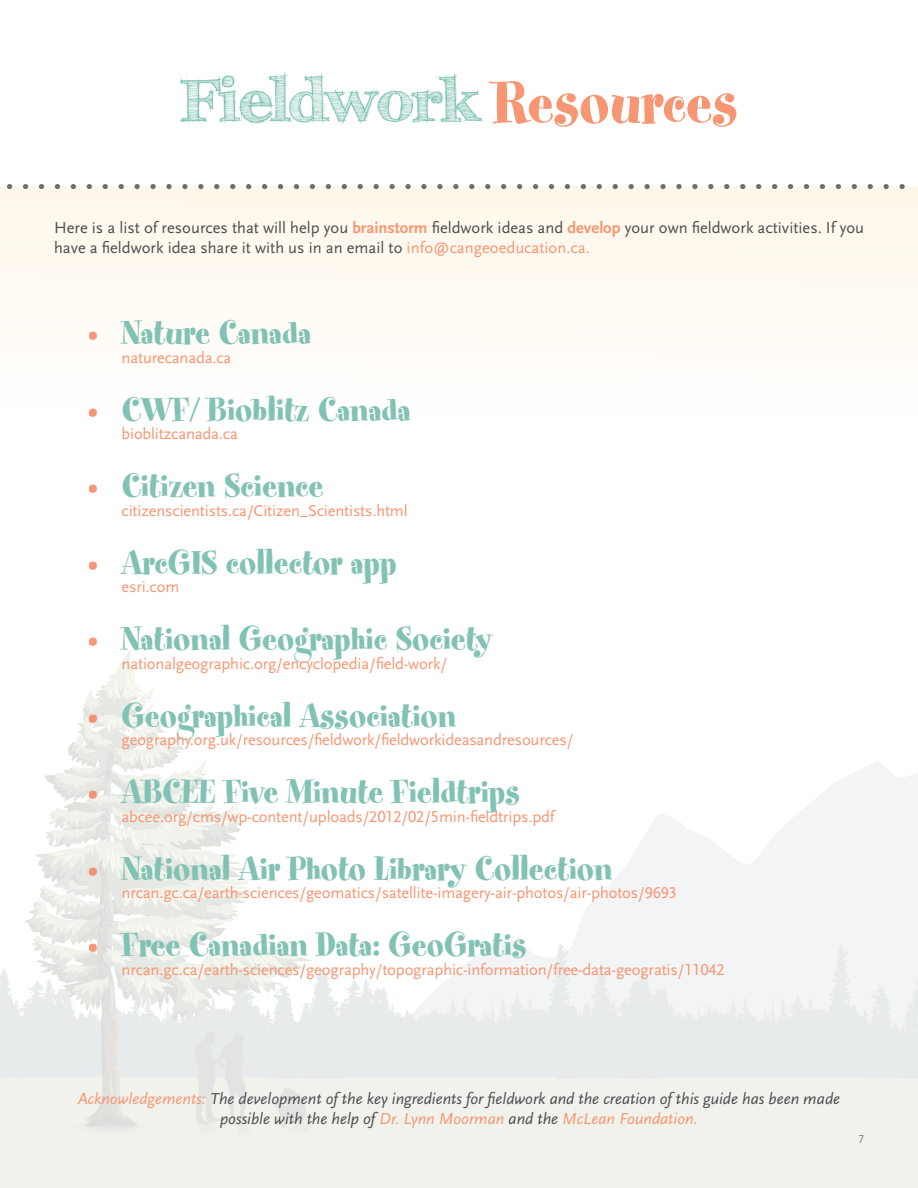
<style>
.page{position:relative;width:918px;height:1188px;background:#fff}
.page>*{position:absolute;margin:0;border:0;box-sizing:border-box;transform-origin:0 0}
.t1{font:700 60px "FFF Tusj";color:#81c2b4}
.t2{font:37.5px "Spumoni LP";color:#81c2b4}
.t3{font:37.5px/76.5px "Spumoni LP";color:#f58560;text-align:justify}
.t4{font:16.5px "Scala Sans LF";letter-spacing:-.01em;color:#f79673}
.t5{font:16.5px/19.8px "Scala Sans LF";color:#4d4d4f}
.t6{font:italic 16.5px/19.8px "Scala Sans LF";color:#4d4d4f;text-align:center}
.t7{font:12px "Scala Sans LF";color:#818386}
.s1{font-family:"Spumoni LP";font-weight:400;font-size:66px;color:#f79673}
.s2{font-weight:700;color:#f79673}
.s3{color:#f79673}
</style>
<div class="page">
<svg style="left:493px;top:761px;width:425px;height:183px;fill:#f3f4f5"></svg>
<div style="left:0;top:1080px;width:918px;height:108px;background:#f0f2eb"></div>
<svg style="left:0;top:944px;width:918px;height:136px;fill:#e8ebeb"></svg>
<svg style="left:28px;top:903px;width:283px;height:117px;fill:#edefef"></svg>
<svg style="left:34px;top:651px;width:266px;height:358px"></svg>
<svg style="left:36px;top:669px;width:265px;height:339px"></svg>
<svg style="left:69px;top:709px;width:82px;height:430px"></svg>
<div style="left:195px;top:1031px;width:59px;height:107px;background:#e8ebe9"></div>
<svg style="left:275px;top:1087px;width:36px;height:47px"></svg>
<div style="left:0;top:186px;width:918px;height:232px;background:#fffaf3"></div>
<svg style="left:10px;top:184px;width:895px;height:5px"></svg>
<h1 class="t1" style="left:180px;top:65px;width:559px">Fieldwork <span class="s1">Resources</span></h1>
<p class="t5" style="left:54px;top:218px;width:812px">Here is a list of resources that will help you <span class="s2">brainstorm</span> fieldwork ideas and <span class="s2">develop</span> your own fieldwork activities. If you have a fieldwork idea share it with us in an email to <span class="s3">info@cangeoeducation.ca.</span></p>
<h2 class="t3" style="left:88px;top:297px;width:12px">• • • • • • • • •</h2>
<h2 class="t2" style="left:122px;top:314px;width:191px">Nature Canada</h2>
<p class="t4" style="left:122px;top:348px;width:111px">naturecanada.ca</p>
<h2 class="t2" style="left:122px;top:390px;width:290px">CWF/ Bioblitz Canada</h2>
<p class="t4" style="left:122px;top:425px;width:118px">bioblitzcanada.ca</p>
<h2 class="t2" style="left:122px;top:467px;width:204px">Citizen Science</h2>
<p class="t4" style="left:122px;top:501px;width:288px">citizenscientists.ca/Citizen_Scientists.html</p>
<h2 class="t2" style="left:122px;top:543px;width:277px">ArcGIS collector app</h2>
<p class="t4" style="left:122px;top:578px;width:59px">esri.com</p>
<h2 class="t2" style="left:122px;top:620px;width:372px">National Geographic Society</h2>
<p class="t4" style="left:122px;top:654px;width:327px">nationalgeographic.org/encyclopedia/field-work/</p>
<h2 class="t2" style="left:122px;top:696px;width:336px">Geographical Association</h2>
<p class="t4" style="left:122px;top:731px;width:453px">geography.org.uk/resources/fieldwork/fieldworkideasandresources/</p>
<h2 class="t2" style="left:122px;top:773px;width:400px">ABCEE Five Minute Fieldtrips</h2>
<p class="t4" style="left:122px;top:807px;width:434px">abcee.org/cms/wp-content/uploads/2012/02/5min-fieldtrips.pdf</p>
<h2 class="t2" style="left:122px;top:849px;width:492px">National Air Photo Library Collection</h2>
<p class="t4" style="left:122px;top:884px;width:557px">nrcan.gc.ca/earth-sciences/geomatics/satellite-imagery-air-photos/air-photos/9693</p>
<h2 class="t2" style="left:122px;top:926px;width:406px">Free Canadian Data: GeoGratis</h2>
<p class="t4" style="left:122px;top:960px;width:605px">nrcan.gc.ca/earth-sciences/geography/topographic-information/free-data-geogratis/11042</p>
<p class="t6" style="left:78px;top:1089px;width:764px"><span class="s3">Acknowledgements:</span> The development of the key ingredients for fieldwork and the creation of this guide has been made possible with the help of <span class="s3">Dr. Lynn Moorman</span> and the <span class="s3">McLean Foundation.</span></p>
<p class="t7" style="left:858px;top:1133px;width:7px">7</p>
</div>
